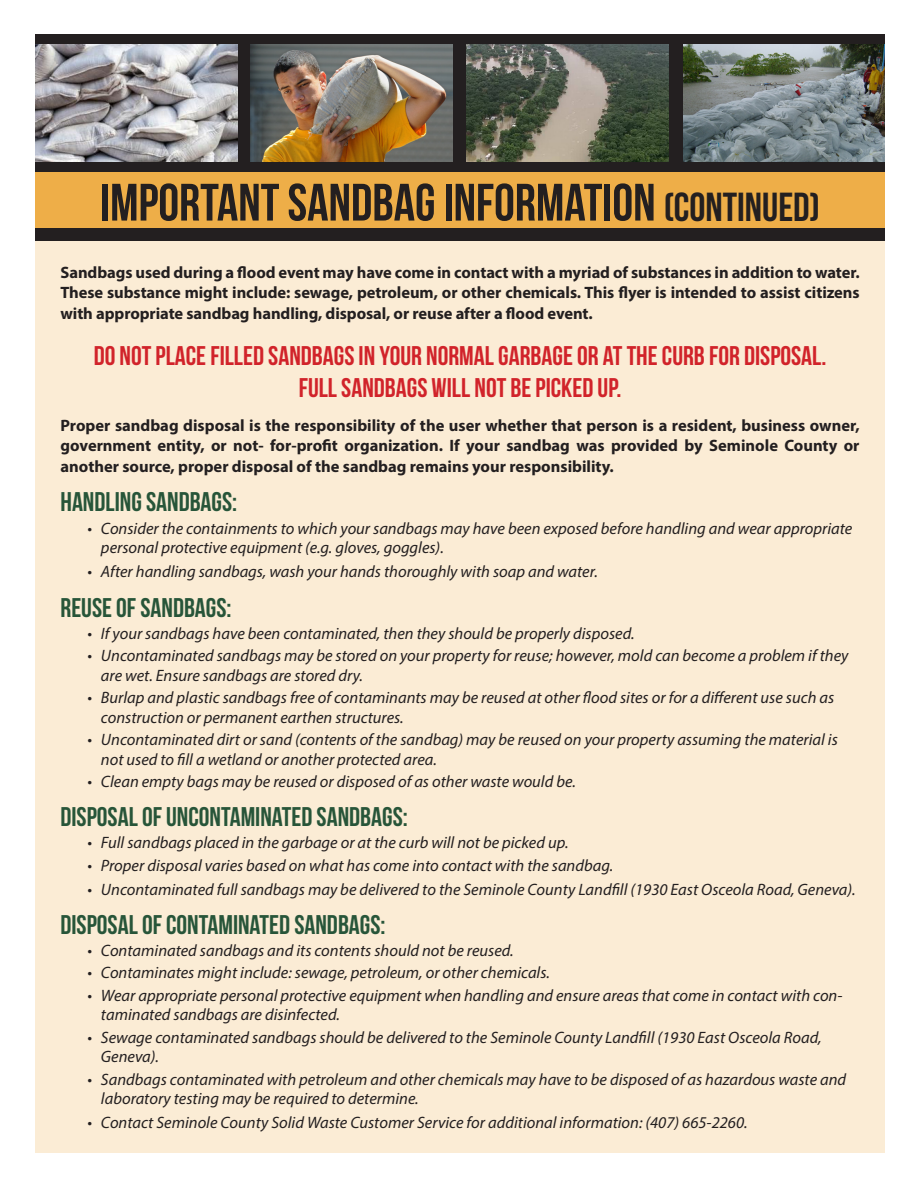
<style>
.page{position:relative;width:918px;height:1188px;background:#fff}
.page>*{position:absolute;margin:0;border:0;box-sizing:border-box;transform-origin:0 0}
.t1{font:52.5px "Bebas Neue";color:#231f20}
.t2{font:27px "Bebas Neue";color:#275539}
.t3{font:27px "Bebas Neue";color:#d1232a}
.t4{font:italic 16.5px/19.8px "Myriad Pro";color:#231f20}
.t5{font:700 16.5px/19.8px "Myriad Pro";letter-spacing:-.005em;color:#231f20}
.s1{font-size:40.5px}
</style>
<div class="page">
<div style="left:35px;top:217px;width:850px;height:936px;background:#fbecd5"></div>
<div style="left:35px;top:34px;width:850px;height:139px;background:#231f20"></div>
<div style="left:35px;top:173px;width:850px;height:56px;background:#eeae48"></div>
<img style="left:35px;top:44px;width:202px;height:117px">
<img style="left:251px;top:44px;width:202px;height:117px">
<img style="left:467px;top:44px;width:202px;height:117px">
<img style="left:683px;top:44px;width:202px;height:117px">
<div style="left:35px;top:228px;width:850px;height:13px;background:#231f20"></div>
<p class="t1" style="left:100px;top:174px;width:721px">IMPORTANT SANDBAG INFORMATION <span class="s1">(CONTINUED)</span></p>
<p class="t5" style="left:60px;top:262px;width:801px">Sandbags used during a flood event may have come in contact with a myriad of substances in addition to water.<br>These substance might include: sewage, petroleum, or other chemicals. This flyer is intended to assist citizens</p>
<p class="t5" style="left:60px;top:303px;width:534px">with appropriate sandbag handling, disposal, or reuse after a flood event.</p>
<p class="t3" style="left:94px;top:341px;width:734px">DO NOT PLACE FILLED SANDBAGS IN YOUR NORMAL GARBAGE OR AT THE CURB FOR DISPOSAL.</p>
<p class="t3" style="left:299px;top:373px;width:324px">FULL SANDBAGS WILL NOT BE PICKED UP.</p>
<p class="t5" style="left:60px;top:415px;width:801px">Proper sandbag disposal is the responsibility of the user whether that person is a resident, business owner, government entity, or not- for-profit organization. If your sandbag was provided by Seminole County or</p>
<p class="t5" style="left:60px;top:456px;width:555px">another source, proper disposal of the sandbag remains your responsibility.</p>
<p class="t2" style="left:60px;top:487px;width:178px">HANDLING SANDBAGS:</p>
<p class="t4" style="left:101px;top:518px;width:753px;text-indent:-14px">• Consider the containments to which your sandbags may have been exposed before handling and wear appropriate personal protective equipment (e.g. gloves, goggles).</p>
<p class="t4" style="left:87px;top:562px;width:512px">• After handling sandbags, wash your hands thoroughly with soap and water.</p>
<p class="t2" style="left:60px;top:592px;width:173px">REUSE OF SANDBAGS:</p>
<p class="t4" style="left:87px;top:623px;width:549px">• If your sandbags have been contaminated, then they should be properly disposed.</p>
<p class="t4" style="left:101px;top:645px;width:749px;text-indent:-14px">• Uncontaminated sandbags may be stored on your property for reuse; however, mold can become a problem if they are wet. Ensure sandbags are stored dry.</p>
<p class="t4" style="left:101px;top:687px;width:735px;text-indent:-14px">• Burlap and plastic sandbags free of contaminants may be reused at other flood sites or for a different use such as construction or permanent earthen structures.</p>
<p class="t4" style="left:101px;top:729px;width:738px;text-indent:-14px">• Uncontaminated dirt or sand (contents of the sandbag) may be reused on your property assuming the material is not used to fill a wetland or another protected area.</p>
<p class="t4" style="left:87px;top:771px;width:490px">• Clean empty bags may be reused or disposed of as other waste would be.</p>
<p class="t2" style="left:60px;top:802px;width:349px">DISPOSAL OF UNCONTAMINATED SANDBAGS:</p>
<p class="t4" style="left:87px;top:833px;width:483px">• Full sandbags placed in the garbage or at the curb will not be picked up.</p>
<p class="t4" style="left:87px;top:855px;width:527px">• Proper disposal varies based on what has come into contact with the sandbag.</p>
<p class="t4" style="left:87px;top:879px;width:770px">• Uncontaminated full sandbags may be delivered to the Seminole County Landfill (1930 East Osceola Road, Geneva).</p>
<p class="t2" style="left:60px;top:910px;width:327px">DISPOSAL OF CONTAMINATED SANDBAGS:</p>
<p class="t4" style="left:87px;top:940px;width:428px">• Contaminated sandbags and its contents should not be reused.</p>
<p class="t4" style="left:87px;top:963px;width:464px">• Contaminates might include: sewage, petroleum, or other chemicals.</p>
<p class="t4" style="left:101px;top:985px;width:743px;text-indent:-14px">• Wear appropriate personal protective equipment when handling and ensure areas that come in contact with con&shy;taminated sandbags are disinfected.</p>
<p class="t4" style="left:101px;top:1027px;width:722px;text-indent:-14px">• Sewage contaminated sandbags should be delivered to the Seminole County Landfill (1930 East Osceola Road,<br>Geneva).</p>
<p class="t4" style="left:101px;top:1069px;width:747px;text-indent:-14px">• Sandbags contaminated with petroleum and other chemicals may have to be disposed of as hazardous waste and laboratory testing may be required to determine.</p>
<p class="t4" style="left:87px;top:1113px;width:662px">• Contact Seminole County Solid Waste Customer Service for additional information: (407) 665-2260.</p>
</div>
